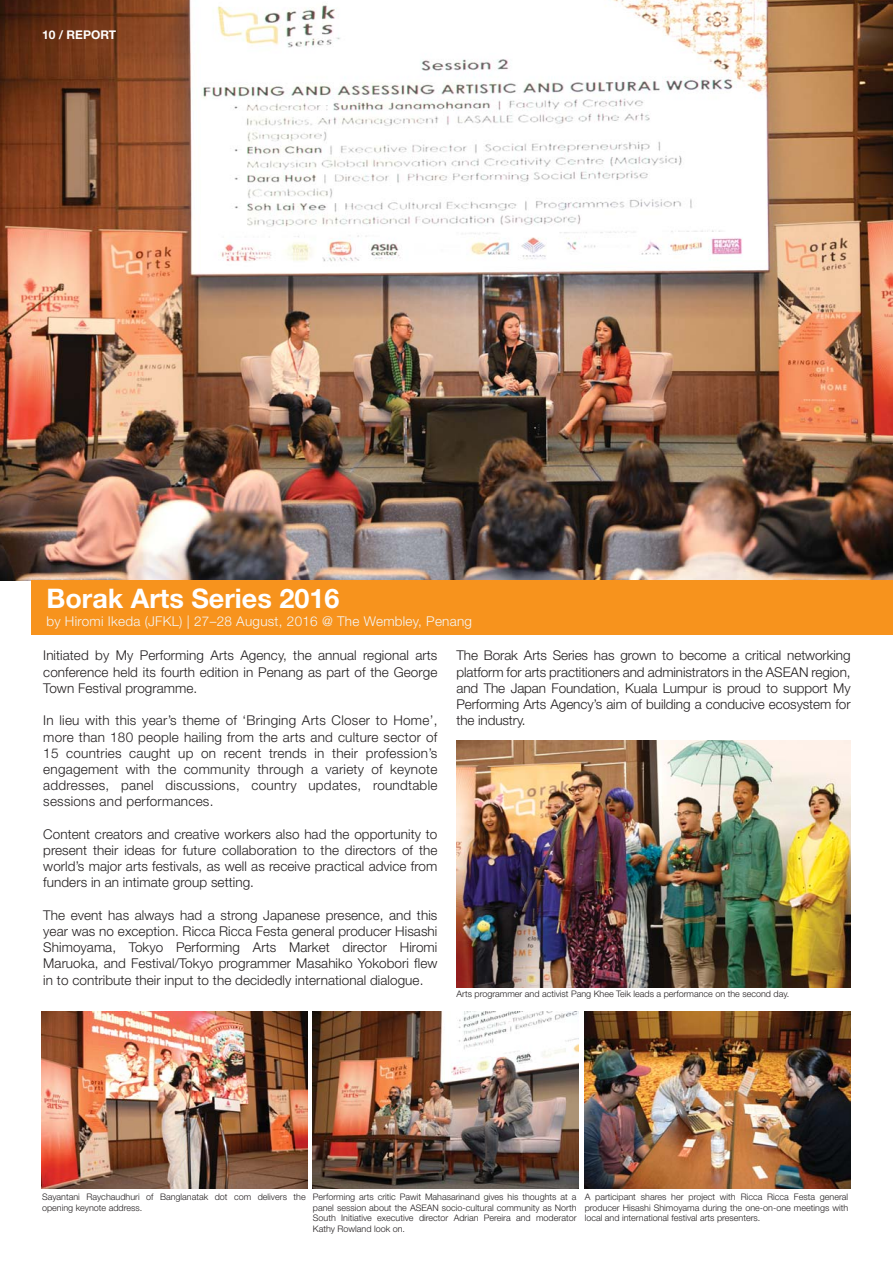
<style>
.page{position:relative;width:893px;height:1263px;background:#fff}
.page>*{position:absolute;margin:0;border:0;box-sizing:border-box;transform-origin:0 0}
.t1{font:700 27px "Helvetica Neue";color:#fff}
.t2{font:300 13.5px/16.2px "Helvetica Neue";letter-spacing:.005em;color:#231f20;text-align:justify}
.t3{font:300 13.5px "Helvetica Neue";letter-spacing:.02em;color:#f5f6f6}
.t4{font:700 12px "Helvetica Neue";color:#fff}
.t5{font:300 9px/10.8px "Helvetica Neue";color:#231f20;text-align:justify}
</style>
<div class="page">
<img style="left:0;top:0;width:893px;height:580px">
<div style="left:32px;top:580px;width:861px;height:55px;background:#f7931d"></div>
<img style="left:585px;top:1011px;width:266px;height:178px">
<img style="left:41px;top:1011px;width:266px;height:178px">
<img style="left:313px;top:1011px;width:266px;height:178px">
<img style="left:456px;top:740px;width:395px;height:247px">
<p class="t4" style="left:42px;top:31px;width:76px">10 / REPORT</p>
<p class="t1" style="left:46px;top:589px;width:295px">Borak Arts Series 2016</p>
<p class="t3" style="left:46px;top:617px;width:427px">by Hiromi Ikeda (JFKL) | 27–28 August, 2016 @ The Wembley, Penang</p>
<p class="t2" style="left:43px;top:649px;width:396px">Initiated by My Performing Arts Agency, the annual regional arts conference held its fourth edition in Penang as part of the George Town Festival programme.</p>
<p class="t2" style="left:43px;top:714px;width:396px">In lieu with this year’s theme of ‘Bringing Arts Closer to Home’, more than 180 people hailing from the arts and culture sector of 15 countries caught up on recent trends in their profession’s engagement with the community through a variety of keynote addresses, panel discussions, country updates, roundtable sessions and performances.</p>
<p class="t2" style="left:43px;top:827px;width:396px">Content creators and creative workers also had the opportunity to present their ideas for future collaboration to the directors of the world’s major arts festivals, as well as receive practical advice from funders in an intimate group setting.</p>
<p class="t2" style="left:43px;top:908px;width:396px">The event has always had a strong Japanese presence, and this year was no exception. Ricca Ricca Festa general producer Hisashi Shimoyama, Tokyo Performing Arts Market director Hiromi Maruoka, and Festival/Tokyo programmer Masahiko Yokobori flew in to contribute their input to the decidedly international dialogue.</p>
<p class="t2" style="left:456px;top:649px;width:396px">The Borak Arts Series has grown to become a critical networking platform for arts practitioners and administrators in the ASEAN region, and The Japan Foundation, Kuala Lumpur is proud to support My Performing Arts Agency’s aim of building a conducive ecosystem for the industry.</p>
<p class="t5" style="left:456px;top:990px;width:334px">Arts programmer and activist Pang Khee Teik leads a performance on the second day.</p>
<p class="t5" style="left:42px;top:1192px;width:265px">Sayantani Raychaudhuri of Banglanatak dot com delivers the opening keynote address.</p>
<p class="t5" style="left:313px;top:1192px;width:265px">Performing arts critic Pawit Mahasarinand gives his thoughts at a panel session about the ASEAN socio-cultural community as North South Initiative executive director Adrian Pereira and moderator Kathy Rowland look on.</p>
<p class="t5" style="left:585px;top:1192px;width:265px">A participant shares her project with Ricca Ricca Festa general producer Hisashi Shimoyama during the one-on-one meetings with local and international festival arts presenters.</p>
</div>
